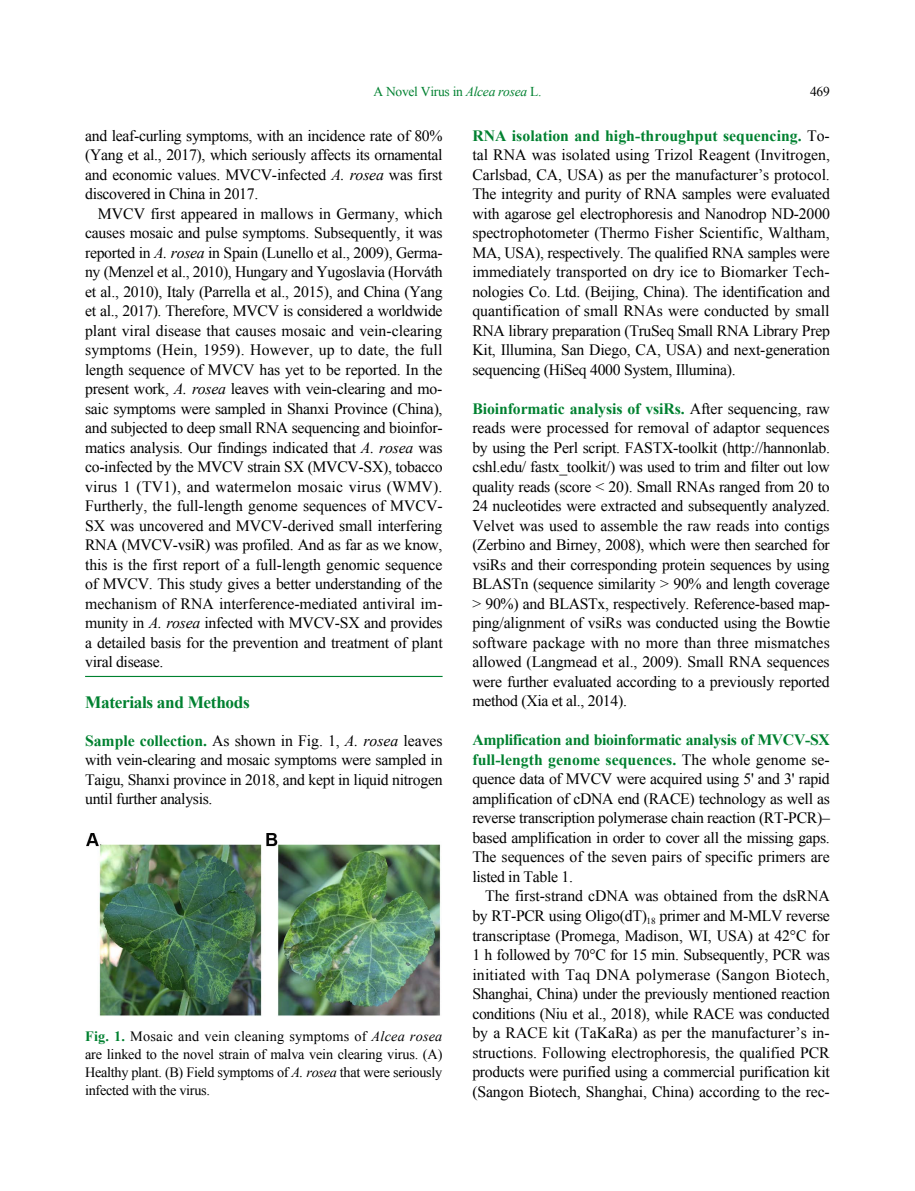
<style>
.page{position:relative;width:915px;height:1191px;background:#fff}
.page>*{position:absolute;margin:0;border:0;box-sizing:border-box;transform-origin:0 0}
.t1{font:700 17.25px "Times New Roman";letter-spacing:-.02em;color:#008130}
.t2{font:15.75px/19.5px "Times New Roman";letter-spacing:-.015em;color:#000;text-align:justify}
.t3{font:14.25px/18px "Times New Roman";letter-spacing:-.02em;color:#000;text-align:justify}
.t4{font:13.5px "Times New Roman";letter-spacing:-.02em;color:#008130}
.t5{font:13.5px "Times New Roman";color:#000}
.s1{font-style:italic}
.s2{font-weight:700;color:#008130}
</style>
<div class="page">
<hr style="left:85px;top:676px;width:357px;height:1px;background:#008130">
<img style="left:87px;top:833px;width:354px;height:183px">
<p class="t4" style="left:373px;top:83px;width:169px">A Novel Virus in <span class="s1">Alcea rosea</span> L.</p>
<p class="t5" style="left:809px;top:83px;width:21px">469</p>
<p class="t2" style="left:85px;top:125px;width:359px">and leaf-curling symptoms, with an incidence rate of 80% (Yang et al., 2017), which seriously affects its ornamental and economic values. MVCV-infected <span class="s1">A. rosea</span> was first discovered in China in 2017.</p>
<p class="t2" style="left:85px;top:203px;width:359px;text-indent:13px">MVCV first appeared in mallows in Germany, which causes mosaic and pulse symptoms. Subsequently, it was reported in <span class="s1">A. rosea</span> in Spain (Lunello et al., 2009), Germa&shy;ny (Menzel et al., 2010), Hungary and Yugoslavia (Horváth et al., 2010), Italy (Parrella et al., 2015), and China (Yang et al., 2017). Therefore, MVCV is considered a worldwide plant viral disease that causes mosaic and vein-clearing symptoms (Hein, 1959). However, up to date, the full length sequence of MVCV has yet to be reported. In the present work, <span class="s1">A. rosea</span> leaves with vein-clearing and mo&shy;saic symptoms were sampled in Shanxi Province (China), and subjected to deep small RNA sequencing and bioinfor&shy;matics analysis. Our findings indicated that <span class="s1">A. rosea</span> was co-infected by the MVCV strain SX (MVCV-SX), tobacco virus 1 (TV1), and watermelon mosaic virus (WMV).<br>Furtherly, the full-length genome sequences of MVCV-SX was uncovered and MVCV-derived small interfering RNA (MVCV-vsiR) was profiled. And as far as we know, this is the first report of a full-length genomic sequence of MVCV. This study gives a better understanding of the mechanism of RNA interference-mediated antiviral im&shy;munity in <span class="s1">A. rosea</span> infected with MVCV-SX and provides a detailed basis for the prevention and treatment of plant viral disease.</p>
<p class="t1" style="left:85px;top:690px;width:166px">Materials and Methods</p>
<p class="t2" style="left:85px;top:730px;width:359px"><span class="s2">Sample collection.</span> As shown in Fig. 1, <span class="s1">A. rosea</span> leaves with vein-clearing and mosaic symptoms were sampled in Taigu, Shanxi province in 2018, and kept in liquid nitrogen until further analysis.</p>
<p class="t2" style="left:472px;top:125px;width:359px"><span class="s2">RNA isolation and high-throughput sequencing.</span> To&shy;tal RNA was isolated using Trizol Reagent (Invitrogen, Carlsbad, CA, USA) as per the manufacturer’s protocol.<br>The integrity and purity of RNA samples were evaluated with agarose gel electrophoresis and Nanodrop ND-2000 spectrophotometer (Thermo Fisher Scientific, Waltham, MA, USA), respectively. The qualified RNA samples were immediately transported on dry ice to Biomarker Tech&shy;nologies Co. Ltd. (Beijing, China). The identification and quantification of small RNAs were conducted by small RNA library preparation (TruSeq Small RNA Library Prep Kit, Illumina, San Diego, CA, USA) and next-generation sequencing (HiSeq 4000 System, Illumina).</p>
<p class="t2" style="left:472px;top:398px;width:359px"><span class="s2">Bioinformatic analysis of vsiRs.</span> After sequencing, raw reads were processed for removal of adaptor sequences by using the Perl script. FASTX-toolkit (http://hannonlab. cshl.edu/ fastx_toolkit/) was used to trim and filter out low quality reads (score &lt; 20). Small RNAs ranged from 20 to 24 nucleotides were extracted and subsequently analyzed.<br>Velvet was used to assemble the raw reads into contigs (Zerbino and Birney, 2008), which were then searched for vsiRs and their corresponding protein sequences by using BLASTn (sequence similarity &gt; 90% and length coverage &gt; 90%) and BLASTx, respectively. Reference-based map&shy;ping/alignment of vsiRs was conducted using the Bowtie software package with no more than three mismatches allowed (Langmead et al., 2009). Small RNA sequences were further evaluated according to a previously reported method (Xia et al., 2014).</p>
<p class="t2" style="left:472px;top:730px;width:359px"><span class="s2">Amplification and bioinformatic analysis of MVCV-SX full-length genome sequences.</span> The whole genome se&shy;quence data of MVCV were acquired using 5' and 3' rapid amplification of cDNA end (RACE) technology as well as reverse transcription polymerase chain reaction (RT-PCR)– based amplification in order to cover all the missing gaps.<br>The sequences of the seven pairs of specific primers are listed in Table 1.</p>
<p class="t2" style="left:472px;top:886px;width:359px;text-indent:13px">The first-strand cDNA was obtained from the dsRNA by RT-PCR using Oligo(dT)<sub>18</sub> primer and M-MLV reverse transcriptase (Promega, Madison, WI, USA) at 42°C for 1 h followed by 70°C for 15 min. Subsequently, PCR was initiated with Taq DNA polymerase (Sangon Biotech, Shanghai, China) under the previously mentioned reaction conditions (Niu et al., 2018), while RACE was conducted by a RACE kit (TaKaRa) as per the manufacturer’s in&shy;structions. Following electrophoresis, the qualified PCR products were purified using a commercial purification kit (Sangon Biotech, Shanghai, China) according to the rec-</p>
<p class="t3" style="left:85px;top:1027px;width:359px"><span class="s2">Fig. 1.</span> Mosaic and vein cleaning symptoms of <span class="s1">Alcea rosea </span>are linked to the novel strain of malva vein clearing virus. (A)<br>Healthy plant. (B) Field symptoms of <span class="s1">A. rosea</span> that were seriously infected with the virus.</p>
</div>
